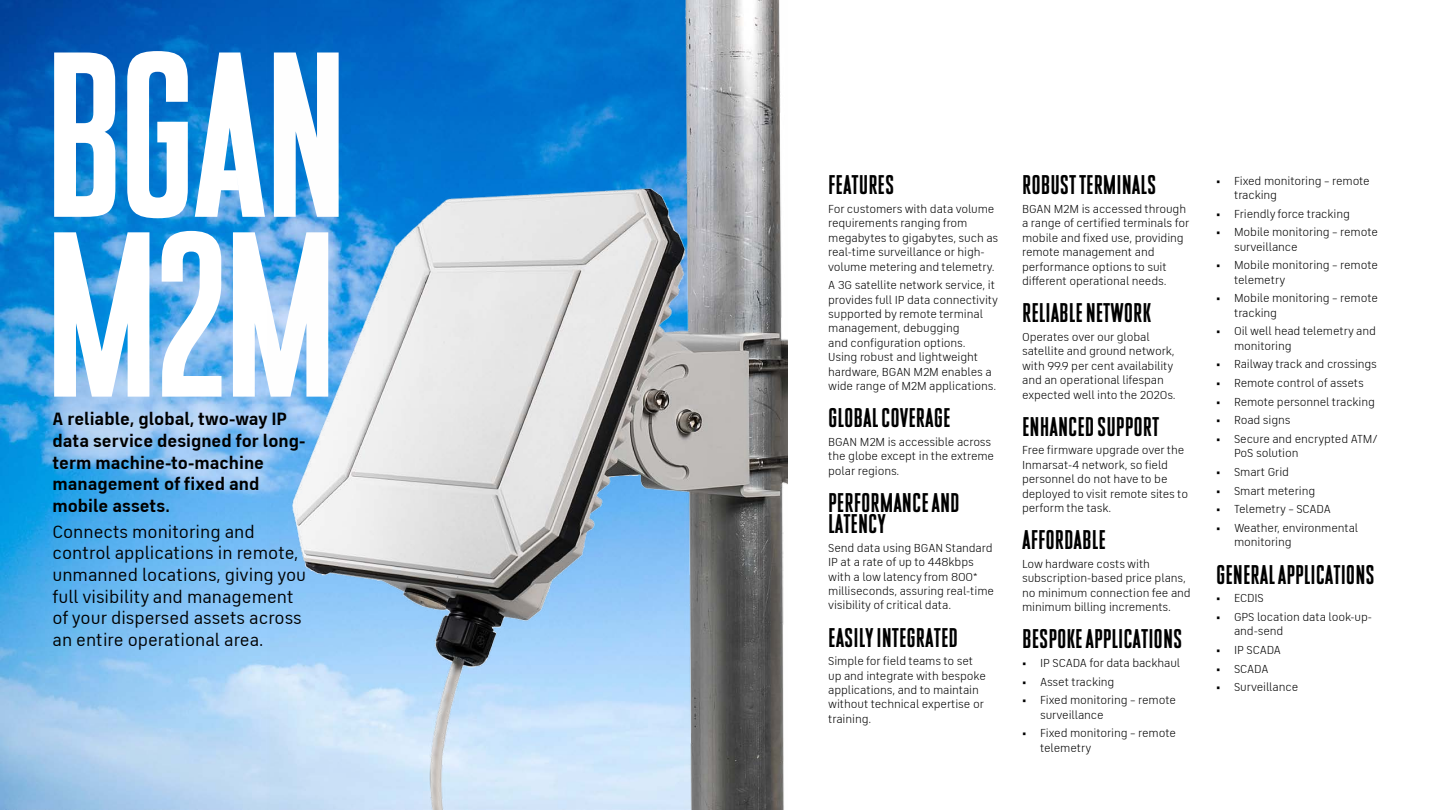
<style>
.page{position:relative;width:1440px;height:810px;background:#fff}
.page>*{position:absolute;margin:0;border:0;box-sizing:border-box;transform-origin:0 0}
.t1{font:234.75px/179.9px "Inmarsat Infinite Standard";letter-spacing:-.035em;color:#fff}
.t2{font:27px/21px "Inmarsat Infinite Standard";color:#000}
.t3{font:18px/21.6px "FS Industrie";color:#000}
.t4{font:700 18px/21.6px "FS Industrie";color:#000}
.t5{font:12px/14.4px "FS Industrie";letter-spacing:-.01em;color:#000}
</style>
<div class="page">
<img style="left:0;top:0;width:267px;height:810px">
<img style="left:267px;top:0;width:520px;height:810px">
<h1 class="t1" style="left:42px;top:56px;width:309px">BGAN<br>M2M</h1>
<h3 class="t4" style="left:52px;top:408px;width:254px">A reliable, global, two-way IP data service designed for long&shy;term machine-to-machine management of fixed and mobile assets.</h3>
<h3 class="t3" style="left:52px;top:521px;width:255px">Connects monitoring and control applications in remote, unmanned locations, giving you full visibility and management of your dispersed assets across an entire operational area.</h3>
<h2 class="t2" style="left:828px;top:176px;width:68px">FEATURES</h2>
<p class="t5" style="left:828px;top:202px;width:172px">For customers with data volume requirements ranging from megabytes to gigabytes, such as real-time surveillance or high&shy;volume metering and telemetry.</p>
<p class="t5" style="left:828px;top:278px;width:171px">A 3G satellite network service, it provides full IP data connectivity supported by remote terminal management, debugging<br>and configuration options.<br>Using robust and lightweight hardware, BGAN M2M enables a wide range of M2M applications.</p>
<h2 class="t2" style="left:828px;top:409px;width:124px">GLOBAL COVERAGE</h2>
<p class="t5" style="left:828px;top:435px;width:167px">BGAN M2M is accessible across the globe except in the extreme polar regions.</p>
<h2 class="t2" style="left:828px;top:493px;width:133px">PERFORMANCE AND<br>LATENCY</h2>
<p class="t5" style="left:828px;top:541px;width:167px">Send data using BGAN Standard<br>IP at a rate of up to 448kbps with a low latency from 800* milliseconds, assuring real-time visibility of critical data.</p>
<h2 class="t2" style="left:828px;top:628px;width:131px">EASILY INTEGRATED</h2>
<p class="t5" style="left:828px;top:654px;width:159px">Simple for field teams to set up and integrate with bespoke applications, and to maintain without technical expertise or training.</p>
<h2 class="t2" style="left:1022px;top:176px;width:136px">ROBUST TERMINALS</h2>
<p class="t5" style="left:1022px;top:202px;width:169px">BGAN M2M is accessed through a range of certified terminals for mobile and fixed use, providing remote management and performance options to suit different operational needs.</p>
<h2 class="t2" style="left:1022px;top:304px;width:131px">RELIABLE NETWORK</h2>
<p class="t5" style="left:1022px;top:330px;width:155px">Operates over our global satellite and ground network, with 99.9 per cent availability and an operational lifespan expected well into the 2020s.</p>
<h2 class="t2" style="left:1022px;top:417px;width:139px">ENHANCED SUPPORT</h2>
<p class="t5" style="left:1022px;top:443px;width:167px">Free firmware upgrade over the<br>Inmarsat-4 network, so field personnel do not have to be deployed to visit remote sites to perform the task.</p>
<h2 class="t2" style="left:1022px;top:531px;width:85px">AFFORDABLE</h2>
<p class="t5" style="left:1022px;top:557px;width:170px">Low hardware costs with subscription-based price plans, no minimum connection fee and minimum billing increments.</p>
<h2 class="t2" style="left:1022px;top:630px;width:162px">BESPOKE APPLICATIONS</h2>
<p class="t5" style="left:1022px;top:656px;width:160px">• IP SCADA for data backhaul</p>
<p class="t5" style="left:1022px;top:675px;width:94px">• Asset tracking</p>
<p class="t5" style="left:1040px;top:693px;width:137px;text-indent:-18px">• Fixed monitoring – remote surveillance</p>
<p class="t5" style="left:1040px;top:726px;width:137px;text-indent:-18px">• Fixed monitoring – remote telemetry</p>
<p class="t5" style="left:1234px;top:173px;width:137px;text-indent:-18px">• Fixed monitoring – remote tracking</p>
<p class="t5" style="left:1216px;top:207px;width:135px">• Friendly force tracking</p>
<p class="t5" style="left:1234px;top:225px;width:145px;text-indent:-18px">• Mobile monitoring – remote surveillance</p>
<p class="t5" style="left:1234px;top:258px;width:145px;text-indent:-18px">• Mobile monitoring – remote telemetry</p>
<p class="t5" style="left:1234px;top:291px;width:145px;text-indent:-18px">• Mobile monitoring – remote tracking</p>
<p class="t5" style="left:1234px;top:324px;width:143px;text-indent:-18px">• Oil well head telemetry and monitoring</p>
<p class="t5" style="left:1216px;top:357px;width:162px">• Railway track and crossings</p>
<p class="t5" style="left:1216px;top:376px;width:149px">• Remote control of assets</p>
<p class="t5" style="left:1216px;top:395px;width:160px">• Remote personnel tracking</p>
<p class="t5" style="left:1216px;top:413px;width:76px">• Road signs</p>
<p class="t5" style="left:1234px;top:432px;width:145px;text-indent:-18px">• Secure and encrypted ATM/<br>PoS solution</p>
<p class="t5" style="left:1216px;top:465px;width:75px">• Smart Grid</p>
<p class="t5" style="left:1216px;top:484px;width:101px">• Smart metering</p>
<p class="t5" style="left:1216px;top:502px;width:116px">• Telemetry – SCADA</p>
<p class="t5" style="left:1234px;top:521px;width:126px;text-indent:-18px">• Weather, environmental monitoring</p>
<h2 class="t2" style="left:1216px;top:565px;width:160px">GENERAL APPLICATIONS</h2>
<p class="t5" style="left:1216px;top:591px;width:49px">• ECDIS</p>
<p class="t5" style="left:1234px;top:610px;width:139px;text-indent:-18px">• GPS location data look-up&shy;and-send</p>
<p class="t5" style="left:1216px;top:643px;width:66px">• IP SCADA</p>
<p class="t5" style="left:1216px;top:662px;width:54px">• SCADA</p>
<p class="t5" style="left:1216px;top:680px;width:84px">• Surveillance</p>
</div>
